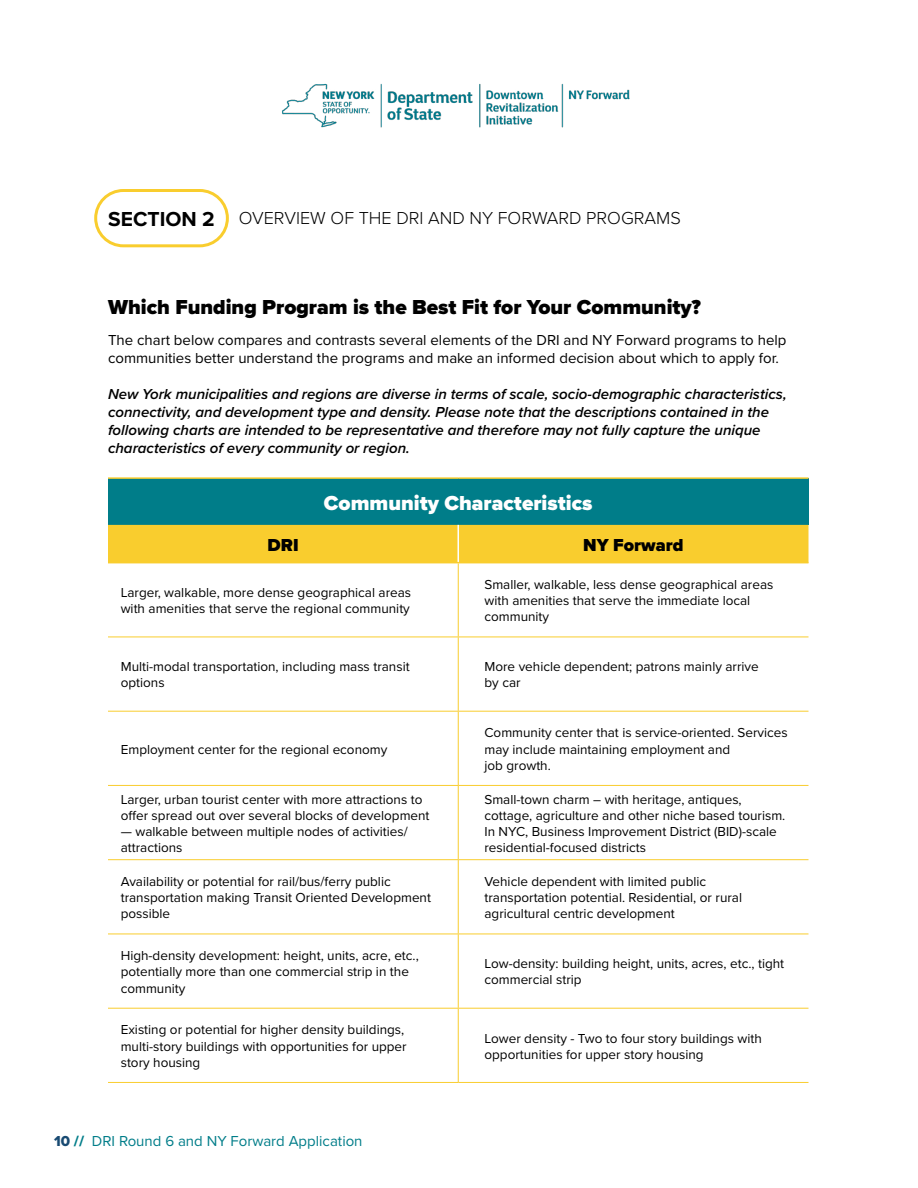
<style>
.page{position:relative;width:918px;height:1188px;background:#fff}
.page>*{position:absolute;margin:0;border:0;box-sizing:border-box;transform-origin:0 0}
.t1{font:900 21px "Proxima Nova";color:#000}
.t2{font:900 21px "Proxima Nova";color:#fff}
.t3{font:300 18px "Proxima Nova";color:#000}
.t4{font:900 18px "Proxima Nova";color:#000}
.t5{font:italic 600 15px/18px "Proxima Nova";color:#000}
.t6{font:15px/18px "Proxima Nova";color:#000}
.t7{font:15px "Proxima Nova";color:#007d89}
.t8{font:13.5px/16.2px "Proxima Nova";color:#000}
.s1{font-weight:700;font-size:21px}
.s2{font-family:"Proxima Nova Extrabld";color:#184a72}
.s3{font-family:"Proxima Nova Extrabld"}
</style>
<div class="page">
<img style="left:282px;top:83px;width:348px;height:45px">
<div style="left:108px;top:478px;width:700px;height:47px;background:#007d89"></div>
<div style="left:108px;top:525px;width:700px;height:37px;background:#f9cd2e"></div>
<hr style="left:108px;top:637px;width:350px;height:1px;background:#f9cd2e">
<hr style="left:458px;top:637px;width:350px;height:1px;background:#f9cd2e">
<hr style="left:108px;top:711px;width:350px;height:1px;background:#f9cd2e">
<hr style="left:458px;top:711px;width:350px;height:1px;background:#f9cd2e">
<hr style="left:108px;top:785px;width:350px;height:1px;background:#f9cd2e">
<hr style="left:458px;top:785px;width:350px;height:1px;background:#f9cd2e">
<hr style="left:108px;top:859px;width:350px;height:1px;background:#f9cd2e">
<hr style="left:458px;top:859px;width:350px;height:1px;background:#f9cd2e">
<hr style="left:108px;top:934px;width:350px;height:1px;background:#f9cd2e">
<hr style="left:458px;top:934px;width:350px;height:1px;background:#f9cd2e">
<hr style="left:108px;top:1008px;width:350px;height:1px;background:#f9cd2e">
<hr style="left:458px;top:1008px;width:350px;height:1px;background:#f9cd2e">
<hr style="left:108px;top:1082px;width:350px;height:1px;background:#f9cd2e">
<hr style="left:458px;top:1082px;width:350px;height:1px;background:#f9cd2e">
<hr style="left:108px;top:477px;width:350px;height:2px;background:#f9cd2e">
<hr style="left:458px;top:477px;width:350px;height:2px;background:#f9cd2e">
<hr style="left:108px;top:562px;width:350px;height:1px;background:#f9cd2e">
<hr style="left:458px;top:562px;width:350px;height:1px;background:#f9cd2e">
<hr style="left:458px;top:525px;width:1px;height:37px;background:#fff">
<hr style="left:458px;top:563px;width:1px;height:74px;background:#f9cd2e">
<hr style="left:458px;top:637px;width:1px;height:74px;background:#f9cd2e">
<hr style="left:458px;top:712px;width:1px;height:73px;background:#f9cd2e">
<hr style="left:458px;top:786px;width:1px;height:73px;background:#f9cd2e">
<hr style="left:458px;top:860px;width:1px;height:74px;background:#f9cd2e">
<hr style="left:458px;top:934px;width:1px;height:74px;background:#f9cd2e">
<hr style="left:458px;top:1009px;width:1px;height:73px;background:#f9cd2e">
<div style="left:94px;top:189px;width:135px;height:58px;border:3px solid #f9cd2e;border-radius:28px"></div>
<h2 class="t3" style="left:108px;top:205px;width:574px"><span class="s1">SECTION 2</span> OVERVIEW OF THE DRI AND NY FORWARD PROGRAMS</h2>
<h1 class="t1" style="left:108px;top:291px;width:595px">Which Funding Program is the Best Fit for Your Community?</h1>
<p class="t6" style="left:108px;top:330px;width:680px">The chart below compares and contrasts several elements of the DRI and NY Forward programs to help communities better understand the programs and make an informed decision about which to apply for.</p>
<p class="t5" style="left:108px;top:385px;width:680px">New York municipalities and regions are diverse in terms of scale, socio-demographic characteristics, connectivity, and development type and density. Please note that the descriptions contained in the following charts are intended to be representative and therefore may not fully capture the unique characteristics of every community or region.</p>
<h1 class="t2" style="left:324px;top:487px;width:270px">Community Characteristics</h1>
<h2 class="t4" style="left:268px;top:531px;width:33px">DRI</h2>
<h2 class="t4" style="left:583px;top:531px;width:102px">NY Forward</h2>
<p class="t8" style="left:121px;top:584px;width:292px">Larger, walkable, more dense geographical areas with amenities that serve the regional community</p>
<p class="t8" style="left:485px;top:576px;width:290px">Smaller, walkable, less dense geographical areas with amenities that serve the immediate local community</p>
<p class="t8" style="left:121px;top:658px;width:290px">Multi-modal transportation, including mass transit options</p>
<p class="t8" style="left:485px;top:658px;width:276px">More vehicle dependent; patrons mainly arrive by car</p>
<p class="t8" style="left:121px;top:740px;width:268px">Employment center for the regional economy</p>
<p class="t8" style="left:121px;top:790px;width:310px">Larger, urban tourist center with more attractions to offer spread out over several blocks of development</p>
<p class="t8" style="left:121px;top:823px;width:288px">— walkable between multiple nodes of activities/ attractions</p>
<p class="t8" style="left:485px;top:724px;width:305px">Community center that is service-oriented. Services may include maintaining employment and<br>job growth.</p>
<p class="t8" style="left:485px;top:790px;width:302px">Small-town charm – with heritage, antiques, cottage, agriculture and other niche based tourism.<br>In NYC, Business Improvement District (BID)-scale residential-focused districts</p>
<p class="t8" style="left:121px;top:873px;width:312px">Availability or potential for rail/bus/ferry public transportation making Transit Oriented Development possible</p>
<p class="t8" style="left:485px;top:873px;width:259px">Vehicle dependent with limited public transportation potential. Residential, or rural agricultural centric development</p>
<p class="t8" style="left:121px;top:947px;width:300px">High-density development: height, units, acre, etc., potentially more than one commercial strip in the community</p>
<p class="t8" style="left:485px;top:955px;width:301px">Low-density: building height, units, acres, etc., tight commercial strip</p>
<p class="t8" style="left:121px;top:1021px;width:287px">Existing or potential for higher density buildings, multi-story buildings with opportunities for upper story housing</p>
<p class="t8" style="left:485px;top:1029px;width:279px">Lower density - Two to four story buildings with opportunities for upper story housing</p>
<p class="t7" style="left:54px;top:1130px;width:310px"><span class="s2">10</span> <span class="s3">//</span> DRI Round 6 and NY Forward Application</p>
</div>
